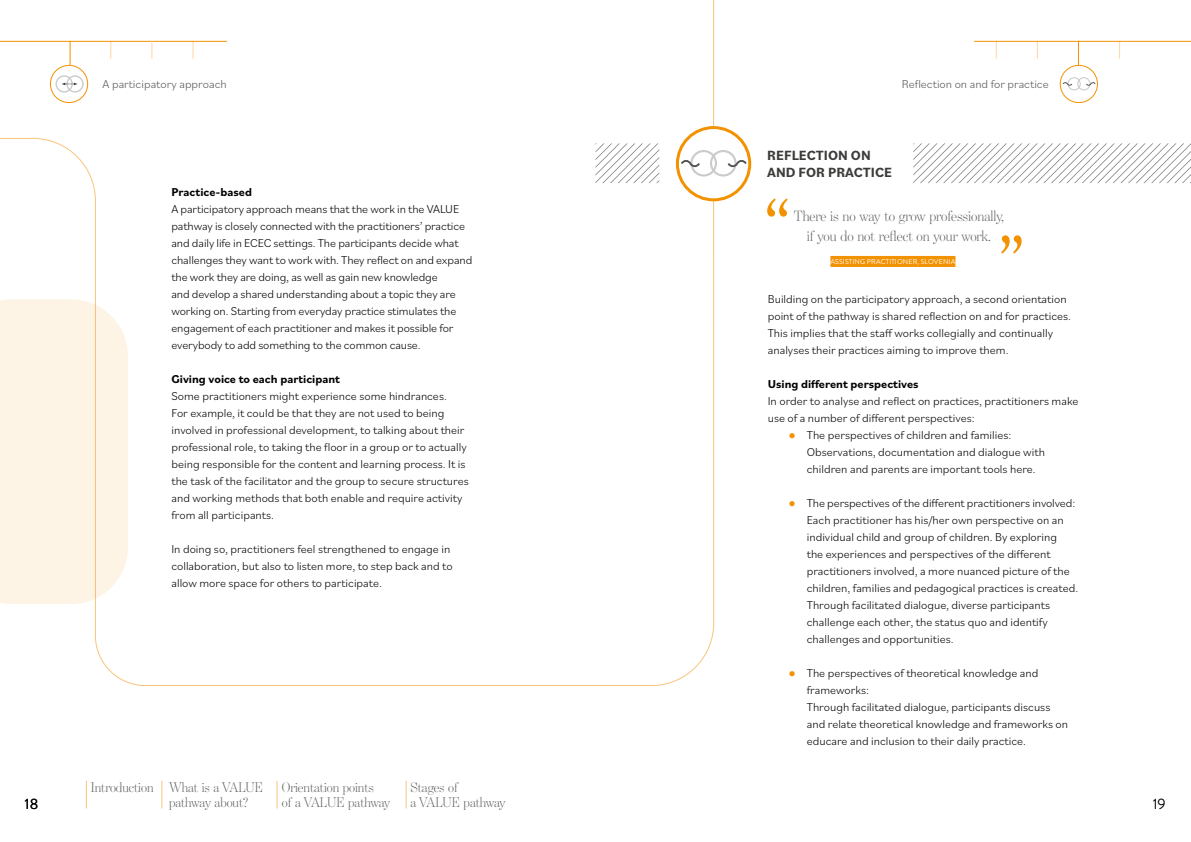
<style>
.page{position:relative;width:1191px;height:842px;background:#fff}
.page>*{position:absolute;margin:0;border:0;box-sizing:border-box;transform-origin:0 0}
.t1{font:65.2px "Benton Modern One";color:#f39200}
.t2{font:300 15px "Benton Mod Disp";color:#575756}
.t3{font:15px "Brandon Grotesque";color:#000}
.t4{font:300 14.1px/15px "Benton Mod Disp";color:#575756}
.t5{font:700 14px/17px "Bilo";color:#3c3c3b}
.t6{font:300 12px/17px "Bilo";color:#000}
.t7{font:700 12px "Bilo";color:#000}
.t8{font:300 12px "Bilo";color:#575756}
.t9{font:7px "Brandon Grotesque";letter-spacing:.02em;color:#fff}
.s1{color:#f39200}
</style>
<div class="page">
<svg style="left:161px;top:781px;width:1px;height:27px"></svg>
<svg style="left:276px;top:781px;width:1px;height:27px"></svg>
<svg style="left:406px;top:781px;width:1px;height:27px"></svg>
<svg style="left:86px;top:781px;width:1px;height:27px"></svg>
<svg style="left:110px;top:42px;width:1px;height:17px"></svg>
<svg style="left:192px;top:42px;width:1px;height:17px"></svg>
<svg style="left:70px;top:42px;width:1px;height:23px"></svg>
<hr style="left:0;top:41px;width:227px;height:1px;background:#f39200">
<svg style="left:151px;top:41px;width:1px;height:18px"></svg>
<div style="left:50px;top:65px;width:38px;height:38px;border:1px solid #f39200;border-radius:50%"></div>
<svg style="left:0;top:137px;width:714px;height:549px"></svg>
<div style="left:55px;top:75px;width:18px;height:18px;border:1px solid #cbcbcb;border-radius:50%"></div>
<div style="left:66px;top:75px;width:18px;height:18px;border:1px solid #cbcbcb;border-radius:50%"></div>
<svg style="left:62px;top:83px;width:16px;height:2px"></svg>
<hr style="left:713px;top:0;width:1px;height:150px;background:#f59e24">
<svg style="left:995px;top:42px;width:1px;height:17px"></svg>
<svg style="left:1036px;top:42px;width:1px;height:16px"></svg>
<svg style="left:1119px;top:42px;width:1px;height:17px"></svg>
<hr style="left:974px;top:41px;width:217px;height:1px;background:#f39200">
<svg style="left:1078px;top:42px;width:1px;height:23px"></svg>
<div style="left:1059px;top:65px;width:38px;height:38px;border:1px solid #f39200;border-radius:50%"></div>
<div style="left:830px;top:256px;width:125px;height:11px;background:#f39200"></div>
<div style="left:677px;top:128px;width:72px;height:72px;background:#fff;border-radius:50%"></div>
<div style="left:676px;top:126px;width:75px;height:75px;border:3px solid #f39200;border-radius:50%"></div>
<div style="left:690px;top:150px;width:27px;height:27px;border:2px solid #cbcbcb;border-radius:50%"></div>
<div style="left:710px;top:150px;width:26px;height:27px;border:2px solid #cbcbcb;border-radius:50%"></div>
<svg style="left:679px;top:160px;width:21px;height:10px"></svg>
<svg style="left:727px;top:160px;width:21px;height:10px"></svg>
<div style="left:1067px;top:77px;width:13px;height:13px;border:1px solid #cbcbcb;border-radius:50%"></div>
<div style="left:1077px;top:77px;width:13px;height:13px;border:1px solid #cbcbcb;border-radius:50%"></div>
<svg style="left:1062px;top:82px;width:11px;height:5px"></svg>
<svg style="left:1086px;top:82px;width:10px;height:5px"></svg>
<svg style="left:913px;top:143px;width:278px;height:40px"></svg>
<svg style="left:595px;top:143px;width:64px;height:40px"></svg>
<p class="t8" style="left:103px;top:76px;width:126px">A participatory approach</p>
<p class="t7" style="left:171px;top:184px;width:82px">Practice-based</p>
<p class="t6" style="left:171px;top:200px;width:302px">A participatory approach means that the work in the VALUE pathway is closely connected with the practitioners’ practice and daily life in ECEC settings. The participants decide what challenges they want to work with. They reflect on and expand the work they are doing, as well as gain new knowledge<br>and develop a shared understanding about a topic they are working on. Starting from everyday practice stimulates the engagement of each practitioner and makes it possible for everybody to add something to the common cause.</p>
<p class="t7" style="left:171px;top:371px;width:170px">Giving voice to each participant</p>
<p class="t6" style="left:171px;top:387px;width:299px">Some practitioners might experience some hindrances.<br>For example, it could be that they are not used to being involved in professional development, to talking about their professional role, to taking the floor in a group or to actually being responsible for the content and learning process. It is the task of the facilitator and the group to secure structures and working methods that both enable and require activity from all participants.</p>
<p class="t6" style="left:171px;top:540px;width:283px">In doing so, practitioners feel strengthened to engage in collaboration, but also to listen more, to step back and to allow more space for others to participate.</p>
<p class="t3" style="left:25px;top:793px;width:15px">18</p>
<p class="t4" style="left:91px;top:780px;width:64px">Introduction</p>
<p class="t4" style="left:169px;top:780px;width:96px">What is a VALUE pathway about?</p>
<p class="t4" style="left:282px;top:780px;width:110px">Orientation points<br>of a VALUE pathway</p>
<p class="t4" style="left:410px;top:780px;width:97px">Stages of<br>a VALUE pathway</p>
<p class="t8" style="left:902px;top:76px;width:148px">Reflection on and for practice</p>
<p class="t5" style="left:767px;top:147px;width:126px">REFLECTION ON<br>AND FOR PRACTICE</p>
<h1 class="t1" style="left:764px;top:183px;width:28px">“</h1>
<p class="t2" style="left:793px;top:208px;width:212px">There is no way to grow professionally,</p>
<p class="t2" style="left:806px;top:228px;width:186px">if you do not reflect on your work.</p>
<h1 class="t1" style="left:1024px;top:269px;width:28px;rotate:-180deg">“</h1>
<p class="t9" style="left:830px;top:257px;width:126px">ASSISTING PRACTITIONER, SLOVENIA</p>
<p class="t6" style="left:767px;top:290px;width:305px">Building on the participatory approach, a second orientation point of the pathway is shared reflection on and for practices.<br>This implies that the staff works collegially and continually analyses their practices aiming to improve them.</p>
<p class="t7" style="left:767px;top:375px;width:152px">Using different perspectives</p>
<p class="t6" style="left:767px;top:392px;width:312px">In order to analyse and reflect on practices, practitioners make use of a number of different perspectives:</p>
<p class="t6" style="left:806px;top:426px;width:240px;text-indent:-18px"><span class="s1">●</span> The perspectives of children and families:<br>Observations, documentation and dialogue with children and parents are important tools here.</p>
<p class="t6" style="left:806px;top:494px;width:273px;text-indent:-18px"><span class="s1">●</span> The perspectives of the different practitioners involved:<br>Each practitioner has his/her own perspective on an individual child and group of children. By exploring<br>the experiences and perspectives of the different practitioners involved, a more nuanced picture of the children, families and pedagogical practices is created.<br>Through facilitated dialogue, diverse participants challenge each other, the status quo and identify challenges and opportunities.</p>
<p class="t6" style="left:806px;top:664px;width:263px;text-indent:-18px"><span class="s1">●</span> The perspectives of theoretical knowledge and frameworks:<br>Through facilitated dialogue, participants discuss and relate theoretical knowledge and frameworks on educare and inclusion to their daily practice.</p>
<p class="t3" style="left:1152px;top:793px;width:15px">19</p>
</div>
